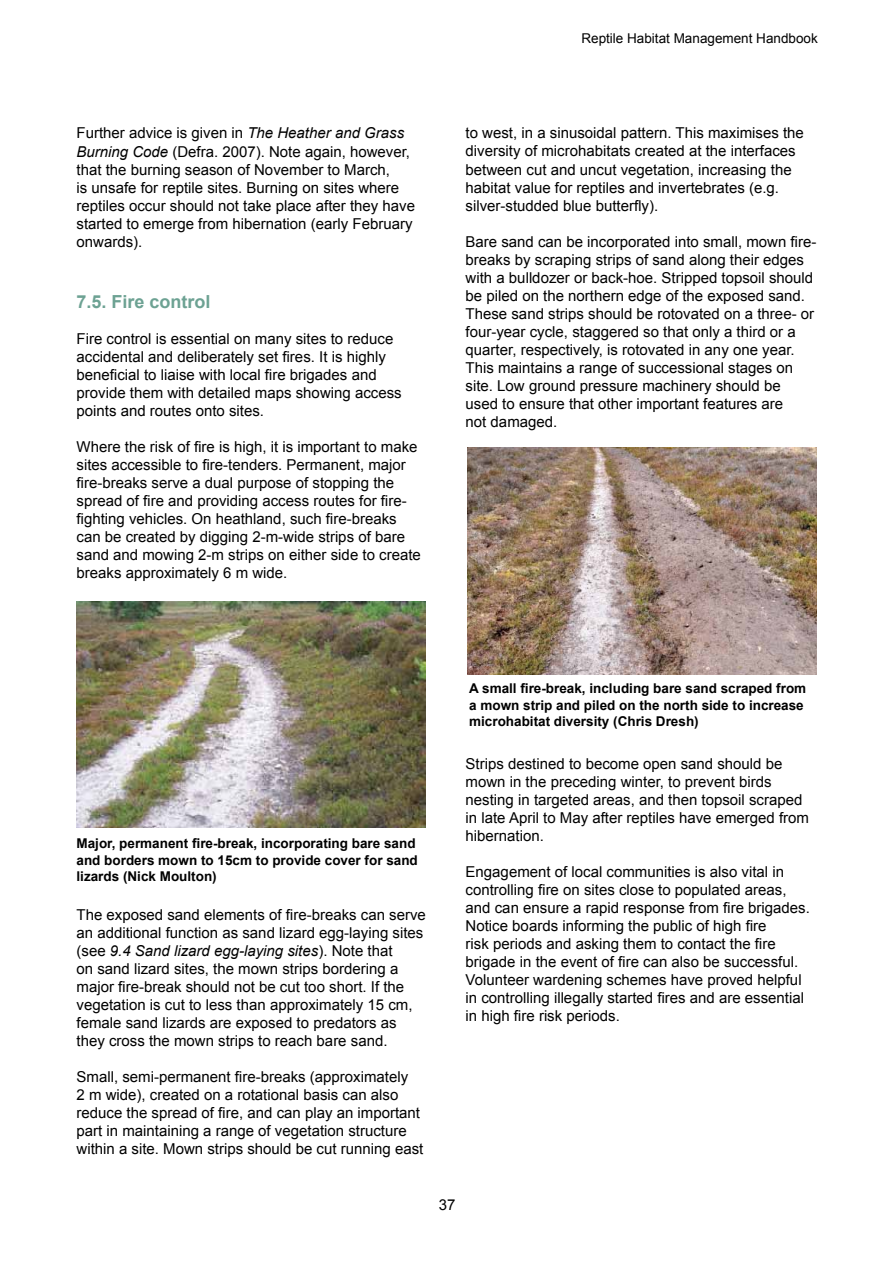
<style>
.page{position:relative;width:893px;height:1263px;background:#fff}
.page>*{position:absolute;margin:0;border:0;box-sizing:border-box;transform-origin:0 0}
.t1{font:700 18px "Arial";color:#6da293}
.t2{font:15px/18px "Arial";color:#000}
.t3{font:700 13.5px/16.2px "Arial";color:#000}
.t4{font:13.5px "Arial";color:#000}
.s1{font-style:italic}
</style>
<div class="page">
<img style="left:76px;top:601px;width:350px;height:226px">
<img style="left:467px;top:448px;width:350px;height:226px">
<p class="t2" style="left:77px;top:124px;width:340px">Further advice is given in <span class="s1">The Heather and Grass Burning Code</span> (Defra. 2007). Note again, however, that the burning season of November to March,<br>is unsafe for reptile sites. Burning on sites where reptiles occur should not take place after they have started to emerge from hibernation (early February onwards).</p>
<p class="t1" style="left:77px;top:291px;width:136px">7.5. Fire control</p>
<p class="t2" style="left:77px;top:329px;width:327px">Fire control is essential on many sites to reduce accidental and deliberately set fires. It is highly beneficial to liaise with local fire brigades and provide them with detailed maps showing access points and routes onto sites.</p>
<p class="t2" style="left:77px;top:437px;width:346px">Where the risk of fire is high, it is important to make sites accessible to fire-tenders. Permanent, major fire-breaks serve a dual purpose of stopping the spread of fire and providing access routes for fire&shy;fighting vehicles. On heathland, such fire-breaks can be created by digging 2-m-wide strips of bare sand and mowing 2-m strips on either side to create breaks approximately 6 m wide.</p>
<p class="t4" style="left:581px;top:30px;width:238px">Reptile Habitat Management Handbook</p>
<p class="t2" style="left:466px;top:124px;width:340px">to west, in a sinusoidal pattern. This maximises the diversity of microhabitats created at the interfaces between cut and uncut vegetation, increasing the habitat value for reptiles and invertebrates (e.g. silver-studded blue butterfly).</p>
<p class="t2" style="left:466px;top:232px;width:352px">Bare sand can be incorporated into small, mown fire&shy;breaks by scraping strips of sand along their edges with a bulldozer or back-hoe. Stripped topsoil should be piled on the northern edge of the exposed sand.<br>These sand strips should be rotovated on a three- or four-year cycle, staggered so that only a third or a quarter, respectively, is rotovated in any one year.<br>This maintains a range of successional stages on site. Low ground pressure machinery should be used to ensure that other important features are<br>not damaged.</p>
<p class="t3" style="left:77px;top:835px;width:343px">Major, permanent fire-break, incorporating bare sand and borders mown to 15cm to provide cover for sand lizards (Nick Moulton)</p>
<p class="t2" style="left:77px;top:905px;width:351px">The exposed sand elements of fire-breaks can serve an additional function as sand lizard egg-laying sites (see <span class="s1">9.4 Sand lizard egg-laying sites</span>). Note that<br>on sand lizard sites, the mown strips bordering a major fire-break should not be cut too short. If the vegetation is cut to less than approximately 15 cm, female sand lizards are exposed to predators as they cross the mown strips to reach bare sand.</p>
<p class="t2" style="left:77px;top:1067px;width:348px">Small, semi-permanent fire-breaks (approximately<br>2 m wide), created on a rotational basis can also reduce the spread of fire, and can play an important part in maintaining a range of vegetation structure within a site. Mown strips should be cut running east</p>
<p class="t3" style="left:469px;top:681px;width:339px">A small fire-break, including bare sand scraped from a mown strip and piled on the north side to increase microhabitat diversity (Chris Dresh)</p>
<p class="t2" style="left:466px;top:754px;width:345px">Strips destined to become open sand should be mown in the preceding winter, to prevent birds nesting in targeted areas, and then topsoil scraped in late April to May after reptiles have emerged from hibernation.</p>
<p class="t2" style="left:466px;top:862px;width:346px">Engagement of local communities is also vital in controlling fire on sites close to populated areas, and can ensure a rapid response from fire brigades.<br>Notice boards informing the public of high fire<br>risk periods and asking them to contact the fire brigade in the event of fire can also be successful.<br>Volunteer wardening schemes have proved helpful in controlling illegally started fires and are essential in high fire risk periods.</p>
<p class="t2" style="left:439px;top:1196px;width:18px">37</p>
</div>
